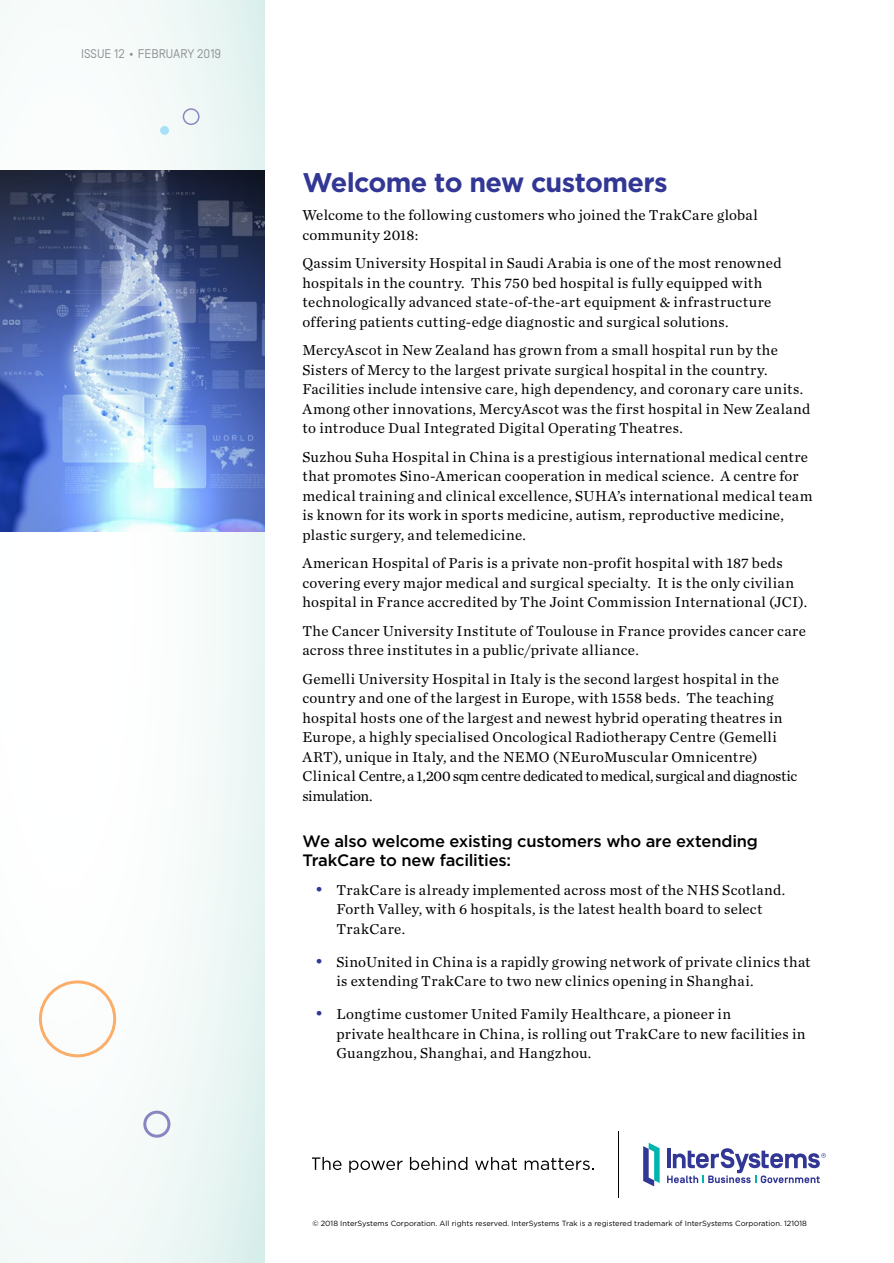
<style>
.page{position:relative;width:894px;height:1263px;background:#fff}
.page>*{position:absolute;margin:0;border:0;box-sizing:border-box;transform-origin:0 0}
.t1{font:700 27px "Gotham";letter-spacing:-.025em;color:#323795}
.t2{font:500 16.5px/19.5px "Gotham";letter-spacing:-.015em;color:#000}
.t3{font:15px/19.5px "Chronicle Text G1";letter-spacing:.02em;color:#000}
.t4{font:12.6px "Simplon Norm";color:#939598}
.t5{font:7.5px "Gotham";color:#000}
.s1{font-size:9px}
.s2{font-family:"Gotham";font-weight:500;font-size:16.5px;color:#323795}
</style>
<div class="page">
<div style="left:0;top:0;width:265px;height:1263px;background:linear-gradient(to right,#fff,#eaf6f4)"></div>
<div style="left:143px;top:1110px;width:27px;height:27px;border:3px solid #8a85c0;border-radius:50%"></div>
<div style="left:183px;top:108px;width:16px;height:17px;border:2px solid #8c87c1;border-radius:50%"></div>
<div style="left:160px;top:126px;width:9px;height:9px;background:#a8e0f9;border-radius:50%"></div>
<div style="left:39px;top:980px;width:77px;height:77px;border:3px solid #faae69;border-radius:50%"></div>
<img style="left:0;top:170px;width:265px;height:361px">
<svg style="left:667px;top:1148px;width:158px;height:35px"></svg>
<svg style="left:643px;top:1142px;width:16px;height:44px"></svg>
<svg style="left:312px;top:1157px;width:29px;height:13px"></svg>
<svg style="left:349px;top:1160px;width:53px;height:12px"></svg>
<svg style="left:410px;top:1157px;width:57px;height:13px"></svg>
<svg style="left:475px;top:1157px;width:41px;height:13px"></svg>
<svg style="left:524px;top:1158px;width:69px;height:12px"></svg>
<hr style="left:617px;top:1131px;width:1px;height:67px;background:#010101">
<p class="t4" style="left:81px;top:47px;width:142px">ISSUE 12 <span class="s1">•</span> FEBRUARY 2019</p>
<h1 class="t1" style="left:302px;top:164px;width:366px">Welcome to new customers</h1>
<p class="t3" style="left:302px;top:205px;width:456px">Welcome to the following customers who joined the TrakCare global community 2018:</p>
<p class="t3" style="left:302px;top:253px;width:480px">Qassim University Hospital in Saudi Arabia is one of the most renowned hospitals in the country. This 750 bed hospital is fully equipped with technologically advanced state-of-the-art equipment &amp; infrastructure offering patients cutting-edge diagnostic and surgical solutions.</p>
<p class="t3" style="left:302px;top:340px;width:509px">MercyAscot in New Zealand has grown from a small hospital run by the Sisters of Mercy to the largest private surgical hospital in the country.<br>Facilities include intensive care, high dependency, and coronary care units.<br>Among other innovations, MercyAscot was the first hospital in New Zealand to introduce Dual Integrated Digital Operating Theatres.</p>
<p class="t3" style="left:302px;top:446px;width:511px">Suzhou Suha Hospital in China is a prestigious international medical centre that promotes Sino-American cooperation in medical science. A centre for medical training and clinical excellence, SUHA’s international medical team is known for its work in sports medicine, autism, reproductive medicine, plastic surgery, and telemedicine.</p>
<p class="t3" style="left:302px;top:553px;width:506px">American Hospital of Paris is a private non-profit hospital with 187 beds covering every major medical and surgical specialty. It is the only civilian hospital in France accredited by The Joint Commission International (JCI).</p>
<p class="t3" style="left:302px;top:620px;width:505px">The Cancer University Institute of Toulouse in France provides cancer care across three institutes in a public/private alliance.</p>
<p class="t3" style="left:302px;top:668px;width:496px">Gemelli University Hospital in Italy is the second largest hospital in the country and one of the largest in Europe, with 1558 beds. The teaching hospital hosts one of the largest and newest hybrid operating theatres in Europe, a highly specialised Oncological Radiotherapy Centre (Gemelli ART), unique in Italy, and the NEMO (NEuroMuscular Omnicentre)<br>Clinical Centre, a 1,200 sqm centre dedicated to medical, surgical and diagnostic simulation.</p>
<p class="t2" style="left:302px;top:830px;width:457px">We also welcome existing customers who are extending<br>TrakCare to new facilities:</p>
<p class="t3" style="left:336px;top:879px;width:450px;text-indent:-21px"><span class="s2">•</span> TrakCare is already implemented across most of the NHS Scotland.<br>Forth Valley, with 6 hospitals, is the latest health board to select<br>TrakCare.</p>
<p class="t3" style="left:336px;top:951px;width:475px;text-indent:-21px"><span class="s2">•</span> SinoUnited in China is a rapidly growing network of private clinics that is extending TrakCare to two new clinics opening in Shanghai.</p>
<p class="t3" style="left:336px;top:1003px;width:470px;text-indent:-21px"><span class="s2">•</span> Longtime customer United Family Healthcare, a pioneer in<br>private healthcare in China, is rolling out TrakCare to new facilities in<br>Guangzhou, Shanghai, and Hangzhou.</p>
<p class="t5" style="left:312px;top:1218px;width:495px">© 2018 InterSystems Corporation. All rights reserved. InterSystems Trak is a registered trademark of InterSystems Corporation. 121018</p>
</div>
